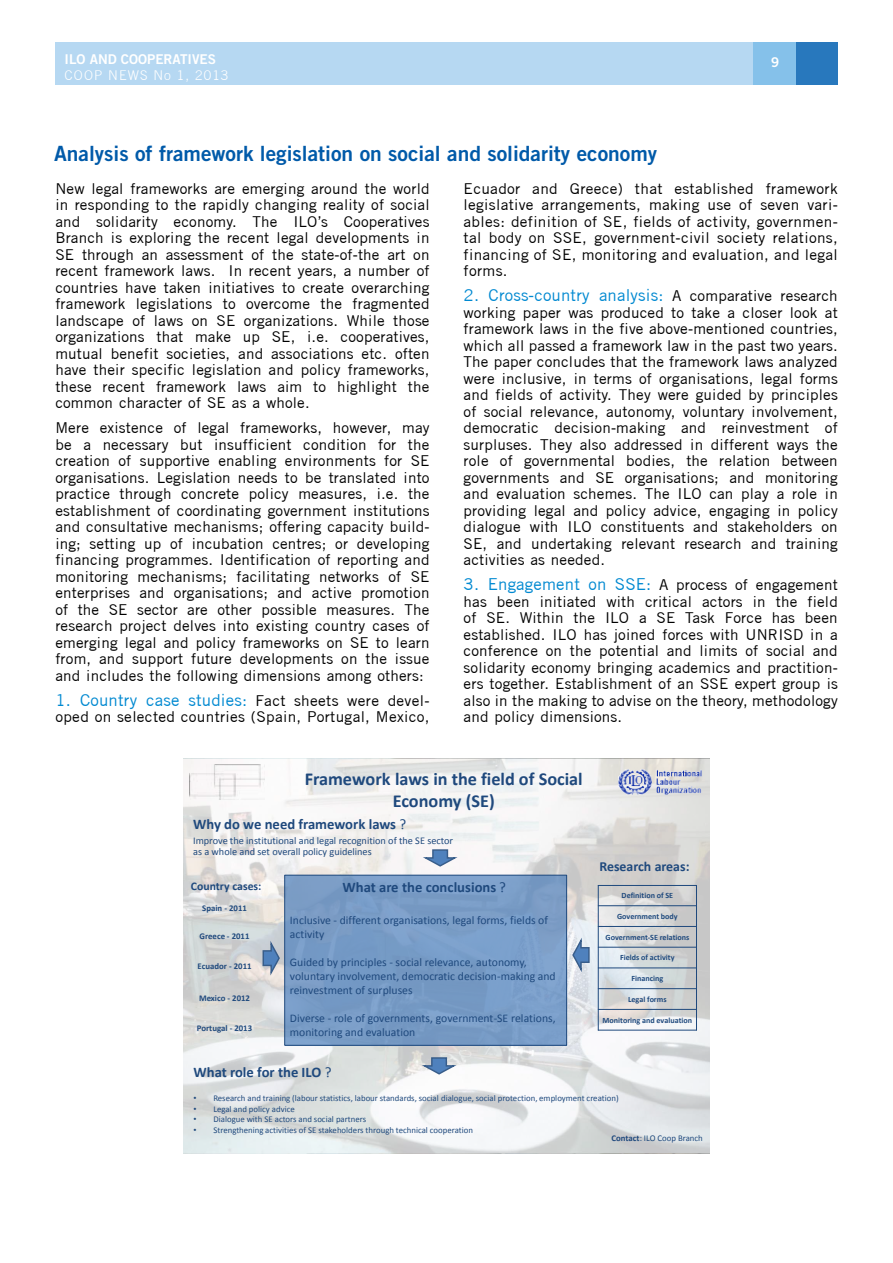
<style>
.page{position:relative;width:893px;height:1263px;background:#fff}
.page>*{position:absolute;margin:0;border:0;box-sizing:border-box;transform-origin:0 0}
.t1{font:21px "Trade Gothic LT Std Bd 2";color:#005aa9}
.t2{font:700 18.3px/21.9px "Calibri";color:#1f497d;text-align:center}
.t3{font:16.5px "Trade Gothic";letter-spacing:.01em;color:#0089d1}
.t4{font:15px/16.5px "Trade Gothic";letter-spacing:.01em;color:#000;text-align:justify}
.t5{font:700 14.7px "Calibri";color:#1f497d}
.t6{font:700 13.8px "Calibri";color:#1f497d}
.t7{font:13.5px "Trade Gothic LT Std Bd 2";color:#fff}
.t8{font:300 13.5px "Trade Gothic";letter-spacing:.08em;color:#fff}
.t9{font:11.7px/14.1px "Calibri";color:#1f497d}
.t10{font:700 11.7px "Calibri";color:#1f497d}
.t11{font:10.2px/11.1px "Calibri";color:#1f497d}
.t12{font:8.85px "Calibri";color:#1f497d}
.t13{font:700 8.85px "Calibri";color:#1f497d}
.t14{font:700 8.1px "Calibri";color:#1f497d}
.s1{font-size:15px;color:#000}
.s2{font-size:16.5px;color:#0089d1}
.s3{font-weight:400}
.s4{font-family:"Arial"}
.s5{font-weight:700}
</style>
<div class="page">
<div style="left:55px;top:43px;width:698px;height:42px;background:#b6d8f2"></div>
<div style="left:796px;top:43px;width:42px;height:42px;background:#2878bd"></div>
<div style="left:753px;top:43px;width:43px;height:42px;background:#85c1ea"></div>
<svg style="left:183px;top:758px;width:527px;height:395px"></svg>
<img style="left:189px;top:765px;width:75px;height:34px">
<img style="left:617px;top:763px;width:91px;height:34px">
<div style="left:285px;top:875px;width:282px;height:170px;background:#799cc6"></div>
<div style="left:284px;top:875px;width:283px;height:171px;border:1px solid #1f497d"></div>
<hr style="left:598px;top:905px;width:99px;height:1px;background:#1f497d">
<hr style="left:598px;top:926px;width:99px;height:1px;background:#1f497d">
<hr style="left:598px;top:947px;width:99px;height:1px;background:#1f497d">
<hr style="left:598px;top:967px;width:99px;height:1px;background:#1f497d">
<hr style="left:598px;top:988px;width:99px;height:1px;background:#1f497d">
<hr style="left:598px;top:1009px;width:99px;height:1px;background:#1f497d">
<hr style="left:598px;top:885px;width:1px;height:145px;background:#1f497d">
<hr style="left:696px;top:885px;width:1px;height:145px;background:#1f497d">
<hr style="left:598px;top:885px;width:99px;height:1px;background:#1f497d">
<hr style="left:598px;top:1030px;width:99px;height:1px;background:#1f497d">
<svg style="left:262px;top:938px;width:19px;height:40px"></svg>
<svg style="left:571px;top:935px;width:19px;height:40px"></svg>
<svg style="left:419px;top:1056px;width:40px;height:19px"></svg>
<svg style="left:420px;top:848px;width:40px;height:19px"></svg>
<p class="t7" style="left:65px;top:50px;width:153px">ILO AND COOPERATIVES</p>
<p class="t7" style="left:771px;top:54px;width:10px">9</p>
<p class="t8" style="left:65px;top:67px;width:165px">COOP NEWS No 1, 2013</p>
<h1 class="t1" style="left:54px;top:141px;width:605px">Analysis of framework legislation on social and solidarity economy</h1>
<p class="t4" style="left:55px;top:180px;width:376px">New legal frameworks are emerging around the world in responding to the rapidly changing reality of social and solidarity economy. The ILO’s Cooperatives Branch is exploring the recent legal developments in SE through an assessment of the state-of-the art on recent framework laws. In recent years, a number of countries have taken initiatives to create overarching framework legislations to overcome the fragmented landscape of laws on SE organizations. While those organizations that make up SE, i.e. cooperatives, mutual benefit societies, and associations etc. often have their specific legislation and policy frameworks, these recent framework laws aim to highlight the common character of SE as a whole.</p>
<p class="t4" style="left:55px;top:420px;width:376px">Mere existence of legal frameworks, however, may be a necessary but insufficient condition for the creation of supportive enabling environments for SE organisations. Legislation needs to be translated into practice through concrete policy measures, i.e. the establishment of coordinating government institutions and consultative mechanisms; offering capacity build&shy;ing; setting up of incubation centres; or developing financing programmes. Identification of reporting and monitoring mechanisms; facilitating networks of SE enterprises and organisations; and active promotion of the SE sector are other possible measures. The research project delves into existing country cases of emerging legal and policy frameworks on SE to learn from, and support future developments on the issue and includes the following dimensions among others:</p>
<p class="t3" style="left:55px;top:690px;width:376px">1. Country case studies: <span class="s1">Fact sheets were devel-</span></p>
<p class="t4" style="left:55px;top:709px;width:376px">oped on selected countries (Spain, Portugal, Mexico,</p>
<p class="t4" style="left:464px;top:180px;width:376px">Ecuador and Greece) that established framework legislative arrangements, making use of seven vari&shy;ables: definition of SE, fields of activity, governmen&shy;tal body on SSE, government-civil society relations, financing of SE, monitoring and evaluation, and legal forms.</p>
<p class="t3" style="left:464px;top:285px;width:376px">2. Cross-country analysis: <span class="s1">A comparative research</span></p>
<p class="t4" style="left:464px;top:304px;width:376px">working paper was produced to take a closer look at framework laws in the five above-mentioned countries, which all passed a framework law in the past two years.<br>The paper concludes that the framework laws analyzed were inclusive, in terms of organisations, legal forms and fields of activity. They were guided by principles of social relevance, autonomy, voluntary involvement, democratic decision-making and reinvestment of surpluses. They also addressed in different ways the role of governmental bodies, the relation between governments and SE organisations; and monitoring and evaluation schemes. The ILO can play a role in providing legal and policy advice, engaging in policy dialogue with ILO constituents and stakeholders on SE, and undertaking relevant research and training activities as needed.</p>
<p class="t4" style="left:464px;top:577px;width:376px"><span class="s2">3. Engagement on SSE:</span> A process of engagement has been initiated with critical actors in the field of SE. Within the ILO a SE Task Force has been established. ILO has joined forces with UNRISD in a conference on the potential and limits of social and solidarity economy bringing academics and practition&shy;ers together. Establishment of an SSE expert group is also in the making to advise on the theory, methodology and policy dimensions.</p>
<p class="t2" style="left:305px;top:768px;width:280px">Framework laws in the field of Social<br>Economy (SE)</p>
<p class="t5" style="left:193px;top:815px;width:214px">Why do we need framework laws <span class="s3">?</span></p>
<p class="t11" style="left:193px;top:835px;width:261px">Improve the institutional and legal recognition of the SE sector as a whole and set overall policy guidelines</p>
<p class="t5" style="left:343px;top:877px;width:165px">What are the conclusions <span class="s3">?</span></p>
<p class="t9" style="left:290px;top:913px;width:259px">Inclusive - different organisations, legal forms, fields of activity</p>
<p class="t9" style="left:290px;top:955px;width:267px">Guided by principles - social relevance, autonomy, voluntary involvement, democratic decision-making and reinvestment of surpluses</p>
<p class="t9" style="left:290px;top:1011px;width:267px">Diverse - role of governments, government-SE relations, monitoring and evaluation</p>
<p class="t5" style="left:194px;top:1062px;width:139px">What role for the ILO <span class="s3">?</span></p>
<p class="t12" style="left:194px;top:1092px;width:427px"><span class="s4">•</span> Research and training (labour statistics, labour standards, social dialogue, social protection, employment creation)</p>
<p class="t12" style="left:194px;top:1103px;width:103px"><span class="s4">•</span> Legal and policy advice</p>
<p class="t12" style="left:194px;top:1114px;width:174px"><span class="s4">•</span> Dialogue with SE actors and social partners</p>
<p class="t12" style="left:194px;top:1124px;width:281px"><span class="s4">•</span> Strengthening activities of SE stakeholders through technical cooperation</p>
<p class="t12" style="left:612px;top:1133px;width:93px"><span class="s5">Contact</span>: ILO Coop Branch</p>
<p class="t6" style="left:599px;top:857px;width:92px">Research areas:</p>
<p class="t10" style="left:191px;top:879px;width:72px">Country cases:</p>
<p class="t14" style="left:622px;top:890px;width:53px">Definition of SE</p>
<p class="t14" style="left:617px;top:911px;width:62px">Government body</p>
<p class="t14" style="left:605px;top:932px;width:85px">Government-SE relations</p>
<p class="t14" style="left:620px;top:952px;width:56px">Fields of activity</p>
<p class="t14" style="left:631px;top:973px;width:33px">Financing</p>
<p class="t14" style="left:628px;top:994px;width:40px">Legal forms</p>
<p class="t14" style="left:603px;top:1015px;width:91px">Monitoring and evaluation</p>
<p class="t13" style="left:202px;top:902px;width:46px">Spain - 2011</p>
<p class="t13" style="left:200px;top:930px;width:51px">Greece - 2011</p>
<p class="t13" style="left:198px;top:960px;width:56px">Ecuador - 2011</p>
<p class="t13" style="left:199px;top:992px;width:53px">Mexico - 2012</p>
<p class="t13" style="left:197px;top:1022px;width:57px">Portugal - 2013</p>
</div>
